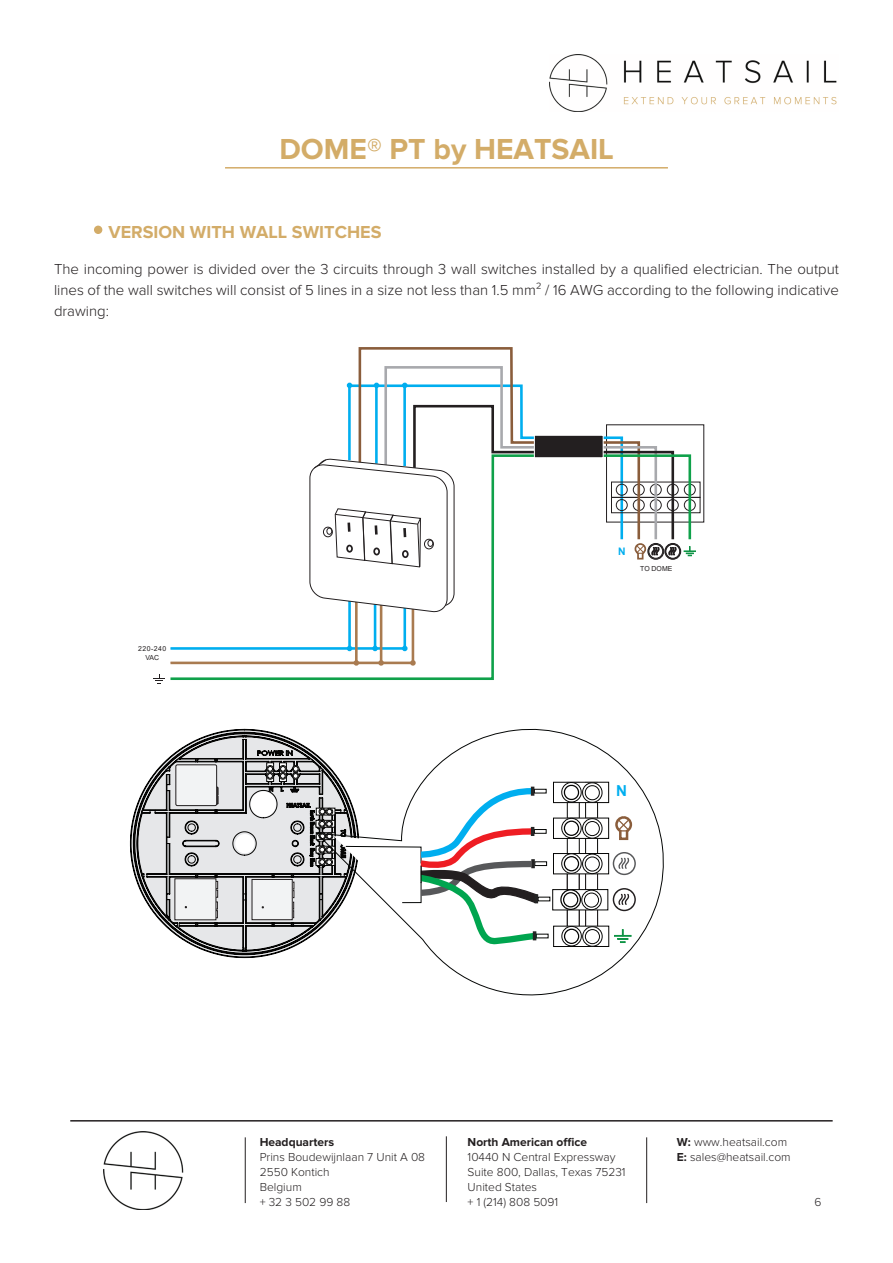
<style>
.page{position:relative;width:893px;height:1263px;background:#fff}
.page>*{position:absolute;margin:0;border:0;box-sizing:border-box;transform-origin:0 0}
.t1{font:700 30px "Proxima Nova";color:#d3ac68}
.t2{font:700 18px "Proxima Nova";color:#d3ac68}
.t3{font:700 15.15px "Arial";color:#00aeef}
.t4{font:300 15px/21px "Proxima Nova";color:#231f20;text-align:justify}
.t5{font:300 12px/15px "Proxima Nova";color:#231f20}
.t6{font:700 12px "Proxima Nova";color:#231f20}
.t7{font:700 10.35px "Arial";color:#00aeef}
.t8{font:6.9px/8.7px "Arial";letter-spacing:.07em;color:#231f20;text-align:center}
.t9{font:6.9px "Arial";color:#231f20}
.s1{font-weight:700}
</style>
<div class="page">
<img style="left:103px;top:1131px;width:81px;height:78px">
<hr style="left:646px;top:1137px;width:1px;height:66px;background:#231f20">
<hr style="left:446px;top:1136px;width:1px;height:66px;background:#231f20">
<hr style="left:245px;top:1137px;width:1px;height:66px;background:#231f20">
<img style="left:550px;top:54px;width:287px;height:57px">
<hr style="left:225px;top:167px;width:443px;height:2px;background:#d3ac68">
<hr style="left:70px;top:1120px;width:763px;height:1px;background:#231f20">
<div style="left:94px;top:226px;width:8px;height:8px;background:#d3ac68;border-radius:50%"></div>
<div style="left:611px;top:497px;width:89px;height:16px;border:1px solid #231f20"></div>
<svg style="left:358px;top:347px;width:155px;height:36px"></svg>
<svg style="left:383px;top:365px;width:130px;height:18px"></svg>
<svg style="left:170px;top:612px;width:324px;height:68px"></svg>
<svg style="left:153px;top:674px;width:12px;height:10px"></svg>
<svg style="left:378px;top:660px;width:6px;height:6px"></svg>
<hr style="left:380px;top:603px;width:2px;height:61px;background:#a97b50">
<svg style="left:354px;top:660px;width:5px;height:6px"></svg>
<hr style="left:355px;top:598px;width:3px;height:66px;background:#a97b50">
<svg style="left:309px;top:383px;width:387px;height:229px"></svg>
<div style="left:402px;top:550px;width:7px;height:8px;border:2px solid #231f20;border-radius:50%"></div>
<svg style="left:130px;top:729px;width:185px;height:229px"></svg>
<div style="left:292px;top:765px;width:7px;height:7px;border:1px solid #050504;border-radius:50%"></div>
<div style="left:292px;top:773px;width:7px;height:6px;background:#191918;border-radius:50%"></div>
<div style="left:292px;top:772px;width:7px;height:7px;border:1px solid #050504;border-radius:50%"></div>
<svg style="left:293px;top:766px;width:5px;height:13px"></svg>
<div style="left:215px;top:787px;width:3px;height:17px;border:1px solid #231f20"></div>
<div style="left:176px;top:765px;width:41px;height:41px;background:#f2f3f4;border-radius:2px"></div>
<div style="left:176px;top:764px;width:41px;height:42px;border:1px solid #231f20;border-radius:2px"></div>
<svg style="left:216px;top:881px;width:2px;height:37px"></svg>
<div style="left:175px;top:879px;width:41px;height:41px;background:#f2f3f4"></div>
<svg style="left:293px;top:882px;width:1px;height:36px"></svg>
<div style="left:252px;top:879px;width:40px;height:41px;background:#f2f3f4"></div>
<div style="left:252px;top:879px;width:41px;height:41px;border:1px solid #231f20"></div>
<div style="left:266px;top:762px;width:8px;height:20px;border:1px solid #050504"></div>
<div style="left:267px;top:765px;width:7px;height:7px;border:1px solid #050504;border-radius:50%"></div>
<div style="left:266px;top:772px;width:8px;height:7px;border:1px solid #050504;border-radius:50%"></div>
<svg style="left:267px;top:766px;width:6px;height:13px"></svg>
<div style="left:279px;top:762px;width:8px;height:20px;border:1px solid #050504"></div>
<div style="left:279px;top:765px;width:8px;height:7px;border:1px solid #050504;border-radius:50%"></div>
<div style="left:279px;top:772px;width:8px;height:7px;border:1px solid #050504;border-radius:50%"></div>
<svg style="left:280px;top:766px;width:6px;height:13px"></svg>
<div style="left:251px;top:791px;width:25px;height:26px;background:#fff;border-radius:50%"></div>
<div style="left:235px;top:834px;width:19px;height:19px;background:#fff;border-radius:50%"></div>
<svg style="left:315px;top:728px;width:349px;height:268px"></svg>
<div style="left:585px;top:854px;width:13px;height:92px;background:#fff"></div>
<div style="left:585px;top:853px;width:13px;height:93px;border:1px solid #231f20"></div>
<div style="left:567px;top:854px;width:12px;height:90px;background:#fff"></div>
<div style="left:567px;top:853px;width:13px;height:91px;border:1px solid #231f20"></div>
<svg style="left:554px;top:891px;width:52px;height:17px"></svg>
<div style="left:552px;top:889px;width:56px;height:21px;border:1px solid #050504"></div>
<svg style="left:561px;top:890px;width:19px;height:19px"></svg>
<div style="left:560px;top:889px;width:21px;height:21px;border:1px solid #050504;border-radius:50%"></div>
<div style="left:564px;top:893px;width:14px;height:14px;background:#fff;border-radius:50%"></div>
<div style="left:563px;top:892px;width:15px;height:15px;border:1px solid #050504;border-radius:50%"></div>
<svg style="left:582px;top:890px;width:19px;height:20px"></svg>
<div style="left:581px;top:890px;width:21px;height:20px;border:1px solid #050504;border-radius:50%"></div>
<div style="left:584px;top:893px;width:15px;height:14px;background:#fff;border-radius:50%"></div>
<div style="left:584px;top:892px;width:15px;height:16px;border:1px solid #050504;border-radius:50%"></div>
<svg style="left:555px;top:855px;width:52px;height:17px"></svg>
<div style="left:553px;top:853px;width:56px;height:21px;border:1px solid #050504"></div>
<svg style="left:562px;top:854px;width:19px;height:19px"></svg>
<div style="left:561px;top:853px;width:21px;height:21px;border:1px solid #050504;border-radius:50%"></div>
<div style="left:564px;top:857px;width:14px;height:14px;background:#fff;border-radius:50%"></div>
<div style="left:564px;top:856px;width:15px;height:15px;border:1px solid #050504;border-radius:50%"></div>
<svg style="left:583px;top:854px;width:19px;height:20px"></svg>
<div style="left:582px;top:854px;width:20px;height:20px;border:1px solid #050504;border-radius:50%"></div>
<div style="left:585px;top:857px;width:14px;height:14px;background:#fff;border-radius:50%"></div>
<div style="left:585px;top:856px;width:15px;height:15px;border:1px solid #050504;border-radius:50%"></div>
<div style="left:585px;top:818px;width:13px;height:36px;border:1px solid #050504"></div>
<div style="left:567px;top:818px;width:13px;height:36px;border:1px solid #050504"></div>
<svg style="left:555px;top:819px;width:52px;height:18px"></svg>
<div style="left:553px;top:817px;width:56px;height:22px;border:1px solid #050504"></div>
<svg style="left:562px;top:818px;width:19px;height:20px"></svg>
<div style="left:561px;top:818px;width:21px;height:20px;border:1px solid #050504;border-radius:50%"></div>
<div style="left:564px;top:821px;width:14px;height:14px;background:#fff;border-radius:50%"></div>
<div style="left:564px;top:820px;width:15px;height:16px;border:1px solid #050504;border-radius:50%"></div>
<svg style="left:583px;top:819px;width:19px;height:19px"></svg>
<div style="left:582px;top:818px;width:20px;height:21px;border:1px solid #050504;border-radius:50%"></div>
<div style="left:585px;top:821px;width:14px;height:15px;background:#fff;border-radius:50%"></div>
<div style="left:585px;top:821px;width:15px;height:15px;border:1px solid #050504;border-radius:50%"></div>
<div style="left:585px;top:782px;width:13px;height:36px;border:1px solid #050504"></div>
<div style="left:567px;top:782px;width:13px;height:36px;border:1px solid #050504"></div>
<div style="left:553px;top:782px;width:56px;height:21px;background:#fff"></div>
<div style="left:553px;top:782px;width:56px;height:21px;border:1px solid #050504"></div>
<svg style="left:561px;top:781px;width:42px;height:23px"></svg>
<div style="left:554px;top:926px;width:55px;height:20px;background:#fff"></div>
<div style="left:553px;top:926px;width:56px;height:21px;border:1px solid #050504"></div>
<svg style="left:562px;top:926px;width:19px;height:20px"></svg>
<div style="left:561px;top:926px;width:21px;height:20px;border:1px solid #050504;border-radius:50%"></div>
<div style="left:564px;top:929px;width:15px;height:14px;background:#fff;border-radius:50%"></div>
<div style="left:564px;top:929px;width:15px;height:15px;border:1px solid #050504;border-radius:50%"></div>
<svg style="left:583px;top:927px;width:19px;height:19px"></svg>
<div style="left:582px;top:926px;width:21px;height:21px;border:1px solid #050504;border-radius:50%"></div>
<div style="left:585px;top:929px;width:14px;height:15px;background:#fff;border-radius:50%"></div>
<div style="left:585px;top:929px;width:15px;height:15px;border:1px solid #050504;border-radius:50%"></div>
<div style="left:534px;top:829px;width:12px;height:4px;border:1px solid #040503"></div>
<div style="left:534px;top:789px;width:12px;height:4px;border:1px solid #040503"></div>
<div style="left:535px;top:862px;width:12px;height:4px;border:1px solid #040503"></div>
<svg style="left:345px;top:785px;width:198px;height:160px"></svg>
<svg style="left:614px;top:929px;width:17px;height:14px"></svg>
<svg style="left:613px;top:852px;width:23px;height:23px"></svg>
<div style="left:614px;top:853px;width:20px;height:21px;background:#fff;border-radius:50%"></div>
<svg style="left:618px;top:857px;width:11px;height:12px"></svg>
<svg style="left:613px;top:888px;width:23px;height:23px"></svg>
<div style="left:614px;top:889px;width:20px;height:21px;background:#fff;border-radius:50%"></div>
<svg style="left:618px;top:894px;width:11px;height:11px"></svg>
<svg style="left:614px;top:815px;width:19px;height:26px"></svg>
<h1 class="t1" style="left:279px;top:131px;width:336px">DOME® PT by HEATSAIL</h1>
<p class="t2" style="left:108px;top:221px;width:275px">VERSION WITH WALL SWITCHES</p>
<p class="t4" style="left:54px;top:259px;width:786px">The incoming power is divided over the 3 circuits through 3 wall switches installed by a qualified electrician. The output lines of the wall switches will consist of 5 lines in a size not less than 1.5 mm² / 16 AWG according to the following indicative drawing:</p>
<p class="t8" style="left:138px;top:644px;width:30px">220-240<br>VAC</p>
<p class="t7" style="left:618px;top:544px;width:9px">N</p>
<p class="t9" style="left:640px;top:564px;width:34px">TO DOME</p>
<p class="t3" style="left:616px;top:779px;width:12px">N</p>
<p class="t6" style="left:260px;top:1135px;width:76px">Headquarters</p>
<p class="t5" style="left:260px;top:1149px;width:167px">Prins Boudewijnlaan 7 Unit A 08<br>2550 Kontich<br>Belgium<br>+ 32 3 502 99 88</p>
<p class="t6" style="left:468px;top:1135px;width:121px">North American office</p>
<p class="t5" style="left:468px;top:1149px;width:160px">10440 N Central Expressway<br>Suite 800, Dallas, Texas 75231<br>United States<br>+ 1 (214) 808 5091</p>
<p class="t5" style="left:677px;top:1134px;width:115px"><span class="s1">W:</span> www.heatsail.com<br><span class="s1">E:</span> sales@heatsail.com</p>
<p class="t5" style="left:814px;top:1194px;width:9px">6</p>
</div>
